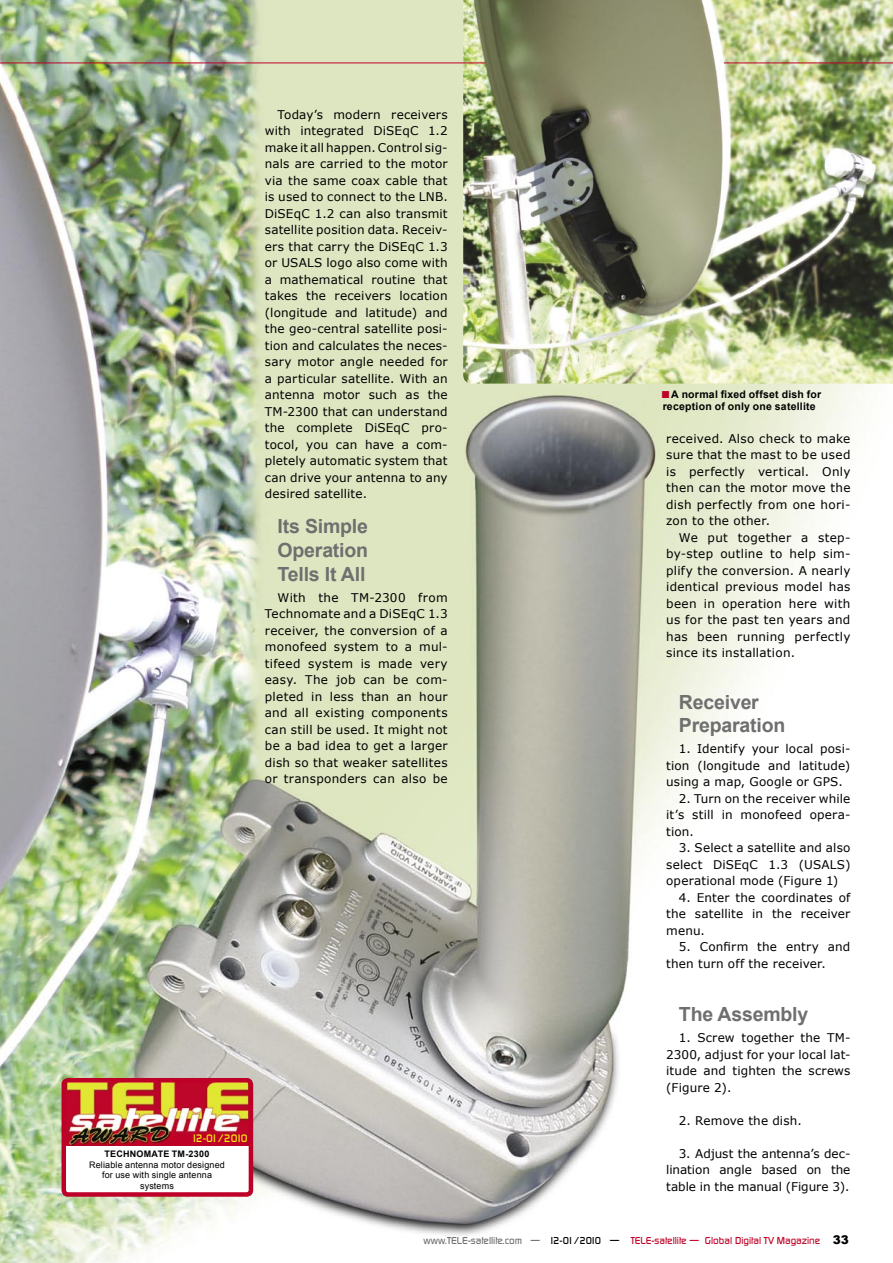
<style>
.page{position:relative;width:893px;height:1263px;background:#fff}
.page>*{position:absolute;margin:0;border:0;box-sizing:border-box;transform-origin:0 0}
.Subtitel{font:700 19.5px "Arial";letter-spacing:-.01em;color:#6f6f6f}
.t1{font:15px "Arial";color:#be0027}
.TEXT-DEU{font:12px/16.5px "Verdana";letter-spacing:.015em;color:#000;text-align:justify}
.Bilduntertitel{font:700 10.5px/12px "Arial";letter-spacing:.02em;color:#000}
.t2{font:500 10.5px "Digital";letter-spacing:-.18em;color:#f7f410}
.Bottom-text{font:500 9.75px "Digital";color:#be0027}
.Text-ENG{font:9px "Arial";letter-spacing:.015em;color:#000}
.Text-ENG-2{font:700 9px "Arial";letter-spacing:.025em;color:#000}
.s1{color:#6f6f6f}
.s2{color:#000}
.s3{font-family:"Arial";font-weight:900;font-size:12px;color:#000}
</style>
<div class="page">
<img style="left:0;top:0;width:872px;height:1263px">
<img style="left:463px;top:0;width:430px;height:384px">
<hr style="left:0;top:63px;width:485px;height:1px;background:#be0027">
<hr style="left:724px;top:63px;width:169px;height:1px;background:#be0027">
<img style="left:59px;top:1076px;width:196px;height:118px">
<p class="t2" style="left:191px;top:1132px;width:58px">12-01/2010</p>
<p class="Text-ENG-2" style="left:105px;top:1148px;width:106px">TECHNOMATE TM-2300</p>
<p class="Text-ENG" style="left:89px;top:1158px;width:137px">Reliable antenna motor designed</p>
<p class="Text-ENG" style="left:102px;top:1169px;width:111px">for use with single antenna</p>
<p class="Text-ENG" style="left:140px;top:1179px;width:35px">systems</p>
<p class="TEXT-DEU" style="left:265px;top:105px;width:184px;text-indent:13px">Today’s modern receivers with integrated DiSEqC 1.2 make it all happen. Control sig&shy;nals are carried to the motor via the same coax cable that is used to connect to the LNB.<br>DiSEqC 1.2 can also transmit satellite position data. Receiv&shy;ers that carry the DiSEqC 1.3 or USALS logo also come with a mathematical routine that takes the receivers location (longitude and latitude) and the geo-central satellite posi&shy;tion and calculates the neces&shy;sary motor angle needed for a particular satellite. With an antenna motor such as the TM-2300 that can understand the complete DiSEqC pro&shy;tocol, you can have a com&shy;pletely automatic system that can drive your antenna to any desired satellite.</p>
<p class="Subtitel" style="left:278px;top:513px;width:92px">Its Simple</p>
<p class="Subtitel" style="left:278px;top:537px;width:92px">Operation</p>
<p class="Subtitel" style="left:278px;top:561px;width:89px">Tells It All</p>
<p class="TEXT-DEU" style="left:265px;top:589px;width:184px;text-indent:13px">With the TM-2300 from Technomate and a DiSEqC 1.3 receiver, the conversion of a monofeed system to a mul&shy;tifeed system is made very easy. The job can be com&shy;pleted in less than an hour and all existing components can still be used. It might not be a bad idea to get a larger dish so that weaker satellites or transponders can also be</p>
<p class="Bilduntertitel" style="left:663px;top:388px;width:160px;text-indent:9px">A normal fixed offset dish for reception of only one satellite</p>
<p class="t1" style="left:661px;top:383px;width:11px">■</p>
<p class="TEXT-DEU" style="left:666px;top:430px;width:186px">received. Also check to make sure that the mast to be used is perfectly vertical. Only then can the motor move the dish perfectly from one hori&shy;zon to the other.</p>
<p class="TEXT-DEU" style="left:666px;top:529px;width:186px;text-indent:13px">We put together a step&shy;by-step outline to help sim&shy;plify the conversion. A nearly identical previous model has been in operation here with us for the past ten years and has been running perfectly since its installation.</p>
<p class="Subtitel" style="left:679px;top:689px;width:81px">Receiver</p>
<p class="Subtitel" style="left:679px;top:713px;width:108px">Preparation</p>
<p class="TEXT-DEU" style="left:666px;top:740px;width:186px;text-indent:13px">1. Identify your local posi&shy;tion (longitude and latitude) using a map, Google or GPS.</p>
<p class="TEXT-DEU" style="left:666px;top:790px;width:186px;text-indent:13px">2. Turn on the receiver while it’s still in monofeed opera&shy;tion.</p>
<p class="TEXT-DEU" style="left:666px;top:839px;width:186px;text-indent:13px">3. Select a satellite and also select DiSEqC 1.3 (USALS) operational mode (Figure 1)</p>
<p class="TEXT-DEU" style="left:666px;top:889px;width:186px;text-indent:13px">4. Enter the coordinates of the satellite in the receiver menu.</p>
<p class="TEXT-DEU" style="left:666px;top:938px;width:186px;text-indent:13px">5. Confirm the entry and then turn off the receiver.</p>
<p class="Subtitel" style="left:679px;top:1001px;width:131px">The Assembly</p>
<p class="TEXT-DEU" style="left:666px;top:1029px;width:186px;text-indent:13px">1. Screw together the TM-2300, adjust for your local lat&shy;itude and tighten the screws (Figure 2).</p>
<p class="TEXT-DEU" style="left:679px;top:1112px;width:124px">2. Remove the dish.</p>
<p class="TEXT-DEU" style="left:666px;top:1145px;width:186px;text-indent:13px">3. Adjust the antenna’s dec&shy;lination angle based on the table in the manual (Figure 3).</p>
<p class="Bottom-text" style="left:424px;top:1235px;width:427px"><span class="s1">www.TELE-satellite.com —</span> <span class="s2">12-01/2010 —</span> TELE-satellite — Global Digital TV Magazine <span class="s3">33</span></p>
</div>
